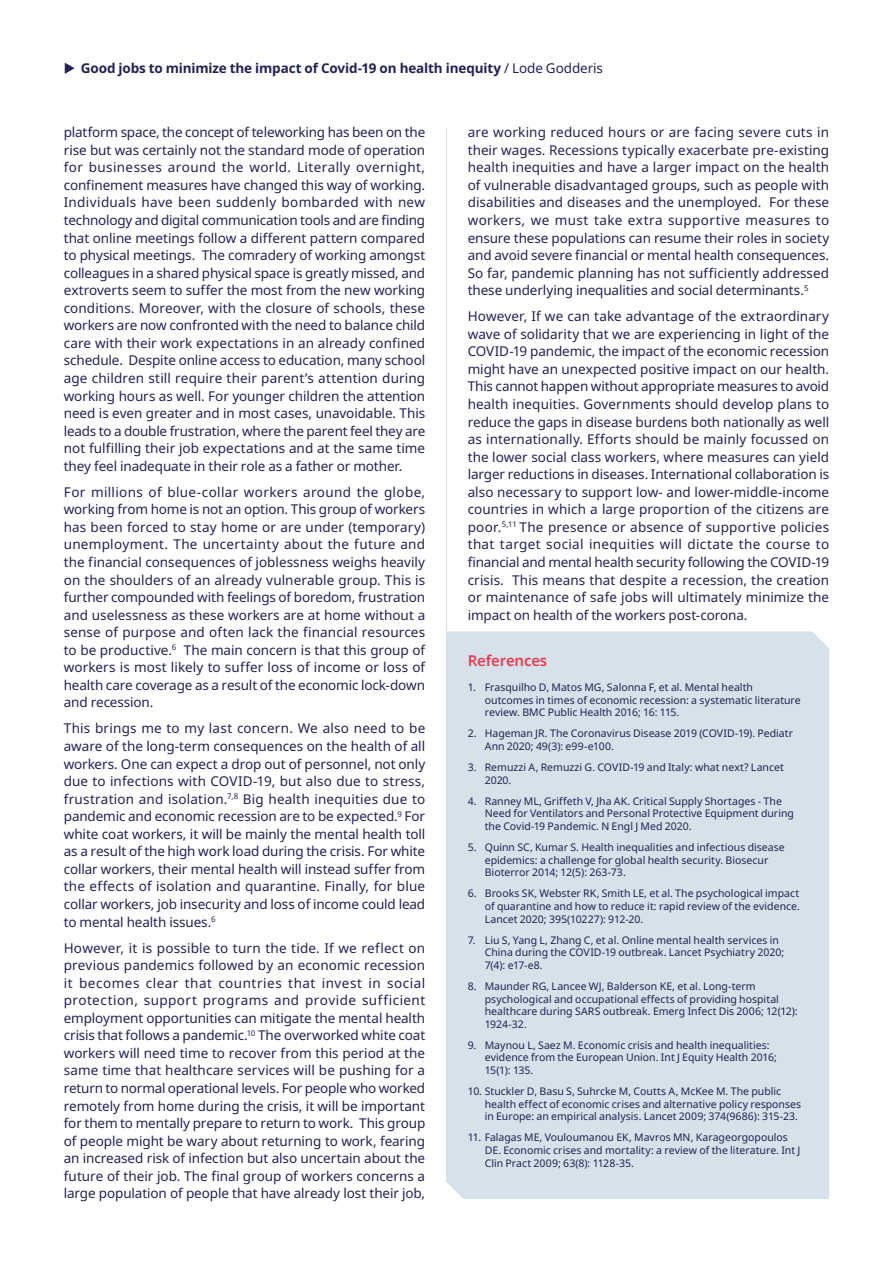
<style>
.page{position:relative;width:893px;height:1263px;background:#fff}
.page>*{position:absolute;margin:0;border:0;box-sizing:border-box;transform-origin:0 0}
.t1{font:600 15px "Noto Sans";letter-spacing:-.01em;color:#e43e53}
.t2{font:13.5px/17.5px "Noto Sans";letter-spacing:-.01em;color:#212253;text-align:justify}
.t3{font:700 13.5px "Noto Sans";letter-spacing:-.01em;color:#212253}
.t4{font:10.5px/12.6px "Noto Sans";color:#212253}
.s1{font-weight:400}
</style>
<div class="page">
<div style="left:446px;top:631px;width:383px;height:568px;background:#d6e1e9"></div>
<hr style="left:446px;top:128px;width:1px;height:1054px;background:#d6e1e9">
<p class="t3" style="left:81px;top:59px;width:524px">Good jobs to minimize the impact of Covid-19 on health inequity <span class="s1">/ Lode Godderis</span></p>
<p class="t2" style="left:64px;top:124px;width:363px">platform space, the concept of teleworking has been on the rise but was certainly not the standard mode of operation for businesses around the world. Literally overnight, confinement measures have changed this way of working.<br>Individuals have been suddenly bombarded with new technology and digital communication tools and are finding that online meetings follow a different pattern compared to physical meetings. The comradery of working amongst colleagues in a shared physical space is greatly missed, and extroverts seem to suffer the most from the new working conditions. Moreover, with the closure of schools, these workers are now confronted with the need to balance child care with their work expectations in an already confined schedule. Despite online access to education, many school age children still require their parent’s attention during working hours as well. For younger children the attention need is even greater and in most cases, unavoidable. This leads to a double frustration, where the parent feel they are not fulfilling their job expectations and at the same time they feel inadequate in their role as a father or mother.</p>
<p class="t2" style="left:64px;top:483px;width:363px">For millions of blue-collar workers around the globe, working from home is not an option. This group of workers has been forced to stay home or are under (temporary) unemployment. The uncertainty about the future and the financial consequences of joblessness weighs heavily on the shoulders of an already vulnerable group. This is further compounded with feelings of boredom, frustration and uselessness as these workers are at home without a sense of purpose and often lack the financial resources to be productive.<sup>6</sup> The main concern is that this group of workers is most likely to suffer loss of income or loss of health care coverage as a result of the economic lock-down and recession.</p>
<p class="t2" style="left:64px;top:720px;width:363px">This brings me to my last concern. We also need to be aware of the long-term consequences on the health of all workers. One can expect a drop out of personnel, not only due to infections with COVID-19, but also due to stress, frustration and isolation.<sup>7,8</sup> Big health inequities due to pandemic and economic recession are to be expected.<sup>9</sup> For white coat workers, it will be mainly the mental health toll as a result of the high work load during the crisis. For white collar workers, their mental health will instead suffer from the effects of isolation and quarantine. Finally, for blue collar workers, job insecurity and loss of income could lead to mental health issues.<sup>6</sup></p>
<p class="t2" style="left:64px;top:939px;width:363px">However, it is possible to turn the tide. If we reflect on previous pandemics followed by an economic recession it becomes clear that countries that invest in social protection, support programs and provide sufficient employment opportunities can mitigate the mental health crisis that follows a pandemic.<sup>10</sup> The overworked white coat workers will need time to recover from this period at the same time that healthcare services will be pushing for a return to normal operational levels. For people who worked remotely from home during the crisis, it will be important for them to mentally prepare to return to work. This group of people might be wary about returning to work, fearing an increased risk of infection but also uncertain about the future of their job. The final group of workers concerns a large population of people that have already lost their job,</p>
<p class="t2" style="left:468px;top:124px;width:363px">are working reduced hours or are facing severe cuts in their wages. Recessions typically exacerbate pre-existing health inequities and have a larger impact on the health of vulnerable disadvantaged groups, such as people with disabilities and diseases and the unemployed. For these workers, we must take extra supportive measures to ensure these populations can resume their roles in society and avoid severe financial or mental health consequences.<br>So far, pandemic planning has not sufficiently addressed these underlying inequalities and social determinants.<sup>5</sup></p>
<p class="t2" style="left:468px;top:308px;width:363px">However, If we can take advantage of the extraordinary wave of solidarity that we are experiencing in light of the COVID-19 pandemic, the impact of the economic recession might have an unexpected positive impact on our health.<br>This cannot happen without appropriate measures to avoid health inequities. Governments should develop plans to reduce the gaps in disease burdens both nationally as well as internationally. Efforts should be mainly focussed on the lower social class workers, where measures can yield larger reductions in diseases. International collaboration is also necessary to support low- and lower-middle-income countries in which a large proportion of the citizens are poor.<sup>5,11</sup> The presence or absence of supportive policies that target social inequities will dictate the course to financial and mental health security following the COVID-19 crisis. This means that despite a recession, the creation or maintenance of safe jobs will ultimately minimize the impact on health of the workers post-corona.</p>
<p class="t1" style="left:468px;top:650px;width:81px">References</p>
<p class="t4" style="left:485px;top:681px;width:318px;text-indent:-17px">1. Frasquilho D, Matos MG, Salonna F, et al. Mental health outcomes in times of economic recession: a systematic literature review. BMC Public Health 2016; 16: 115.</p>
<p class="t4" style="left:485px;top:727px;width:310px;text-indent:-17px">2. Hageman JR. The Coronavirus Disease 2019 (COVID-19). Pediatr<br>Ann 2020; 49(3): e99-e100.</p>
<p class="t4" style="left:485px;top:761px;width:301px;text-indent:-17px">3. Remuzzi A, Remuzzi G. COVID-19 and Italy: what next? Lancet<br>2020.</p>
<p class="t4" style="left:485px;top:795px;width:311px;text-indent:-17px">4. Ranney ML, Griffeth V, Jha AK. Critical Supply Shortages - The<br>Need for Ventilators and Personal Protective Equipment during the Covid-19 Pandemic. N Engl J Med 2020.</p>
<p class="t4" style="left:485px;top:841px;width:301px;text-indent:-17px">5. Quinn SC, Kumar S. Health inequalities and infectious disease epidemics: a challenge for global health security. Biosecur<br>Bioterror 2014; 12(5): 263-73.</p>
<p class="t4" style="left:485px;top:887px;width:317px;text-align:justify;text-indent:-17px">6. Brooks SK, Webster RK, Smith LE, et al. The psychological impact of quarantine and how to reduce it: rapid review of the evidence.<br>Lancet 2020; 395(10227): 912-20.</p>
<p class="t4" style="left:485px;top:934px;width:301px;text-indent:-17px">7. Liu S, Yang L, Zhang C, et al. Online mental health services in<br>China during the COVID-19 outbreak. Lancet Psychiatry 2020;<br>7(4): e17-e8.</p>
<p class="t4" style="left:485px;top:980px;width:314px;text-indent:-17px">8. Maunder RG, Lancee WJ, Balderson KE, et al. Long-term psychological and occupational effects of providing hospital healthcare during SARS outbreak. Emerg Infect Dis 2006; 12(12):<br>1924-32.</p>
<p class="t4" style="left:485px;top:1039px;width:294px;text-indent:-17px">9. Maynou L, Saez M. Economic crisis and health inequalities: evidence from the European Union. Int J Equity Health 2016;<br>15(1): 135.</p>
<p class="t4" style="left:485px;top:1085px;width:318px;text-indent:-17px">10. Stuckler D, Basu S, Suhrcke M, Coutts A, McKee M. The public health effect of economic crises and alternative policy responses in Europe: an empirical analysis. Lancet 2009; 374(9686): 315-23.</p>
<p class="t4" style="left:485px;top:1131px;width:317px;text-indent:-17px">11. Falagas ME, Vouloumanou EK, Mavros MN, Karageorgopoulos<br>DE. Economic crises and mortality: a review of the literature. Int J<br>Clin Pract 2009; 63(8): 1128-35.</p>
</div>
